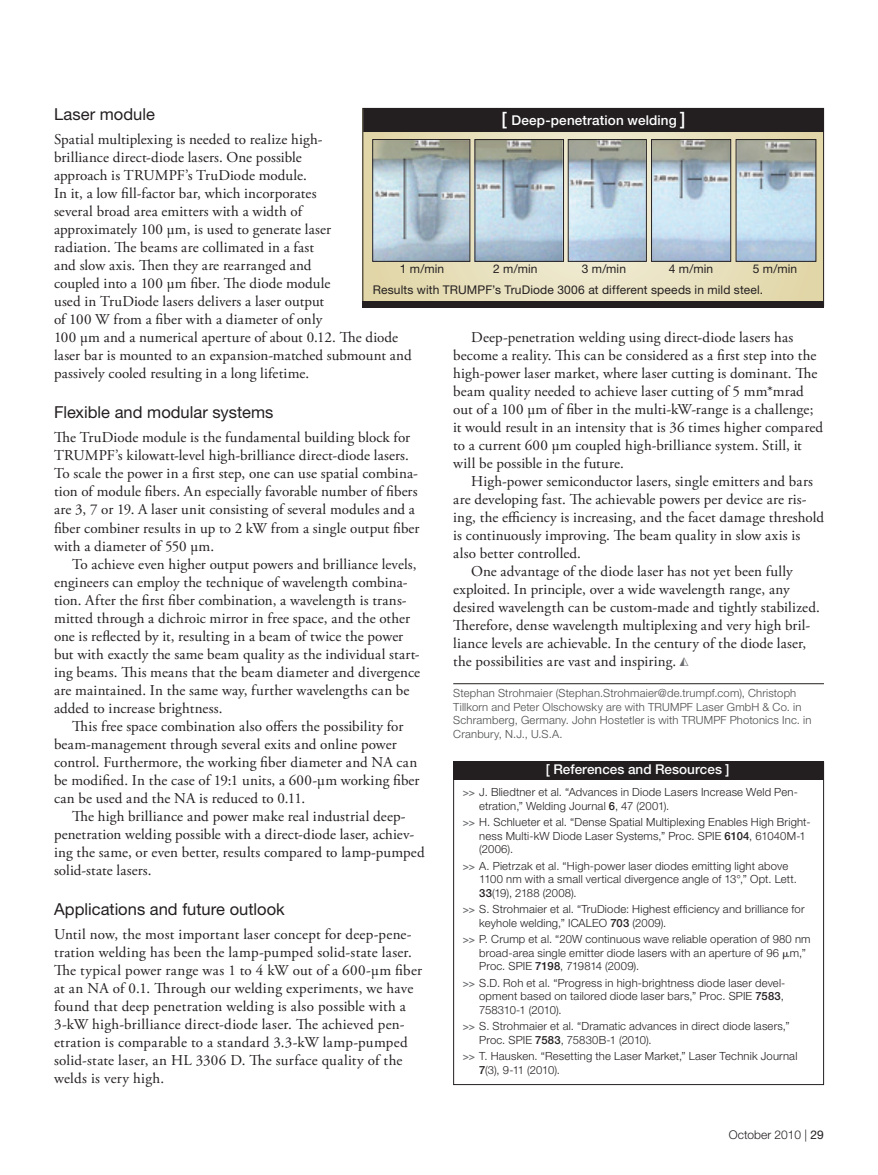
<style>
.page{position:relative;width:878px;height:1175px;background:#fff}
.page>*{position:absolute;margin:0;border:0;box-sizing:border-box;transform-origin:0 0}
.t1{font:16.5px "Helvetica Neue LT Std";color:#231f20}
.t2{font:15px/18px "Adobe Garamond Pro";letter-spacing:.01em;color:#231f20}
.t3{font:500 13.5px "Helvetica Neue LT Std";letter-spacing:.01em;color:#fff}
.t4{font:12px "Helvetica Neue LT Std";letter-spacing:.01em;color:#231f20}
.t5{font:300 12px "Helvetica Neue LT Std";color:#231f20}
.t6{font:300 11.25px/13.5px "Helvetica Neue LT Std";letter-spacing:.015em;color:#231f20}
.t7{font:300 11.25px/13.5px "Helvetica Neue LT Std";letter-spacing:.015em;color:#4b4c4d}
.s1{font-size:18px}
.s2{color:#6c6d70}
.s3{font-weight:500;font-size:10.5px;color:#6c6d70}
.s4{font-weight:500}
.s5{font-weight:400}
</style>
<div class="page">
<hr style="left:453px;top:683px;width:371px;height:1px;background:#231f20">
<svg style="left:364px;top:132px;width:458px;height:170px;background:#d7d0b1"></svg>
<div style="left:453px;top:761px;width:371px;height:18px;background:#231f20"></div>
<div style="left:453px;top:762px;width:371px;height:322px;border:1px solid #231f20"></div>
<div style="left:363px;top:108px;width:461px;height:24px;background:#231f20"></div>
<img style="left:374px;top:141px;width:94px;height:118px">
<div style="left:372px;top:139px;width:98px;height:122px;border:1px solid #231f20"></div>
<img style="left:476px;top:141px;width:85px;height:118px">
<img style="left:570px;top:141px;width:74px;height:118px">
<div style="left:568px;top:139px;width:78px;height:122px;border:1px solid #231f20"></div>
<img style="left:653px;top:141px;width:75px;height:118px">
<div style="left:651px;top:139px;width:79px;height:122px;border:1px solid #231f20"></div>
<img style="left:737px;top:141px;width:77px;height:118px">
<div style="left:362px;top:302px;width:462px;height:6px;background:#231f20"></div>
<p class="t1" style="left:54px;top:104px;width:102px">Laser module</p>
<p class="t2" style="left:54px;top:131px;width:359px">Spatial multiplexing is needed to realize high-<br>brilliance direct-diode lasers. One possible<br>approach is TRUMPF’s TruDiode module.<br>In it, a low fill-factor bar, which incorporates<br>several broad area emitters with a width of<br>approximately 100 µm, is used to generate laser<br>radiation. The beams are collimated in a fast<br>and slow axis. Then they are rearranged and<br>coupled into a 100 µm fiber. The diode module<br>used in TruDiode lasers delivers a laser output<br>of 100 W from a fiber with a diameter of only<br>100 µm and a numerical aperture of about 0.12. The diode laser bar is mounted to an expansion-matched submount and passively cooled resulting in a long lifetime.</p>
<p class="t1" style="left:54px;top:403px;width:221px">Flexible and modular systems</p>
<p class="t2" style="left:54px;top:429px;width:367px">The TruDiode module is the fundamental building block for TRUMPF’s kilowatt-level high-brilliance direct-diode lasers.<br>To scale the power in a first step, one can use spatial combina&shy;tion of module fibers. An especially favorable number of fibers are 3, 7 or 19. A laser unit consisting of several modules and a fiber combiner results in up to 2 kW from a single output fiber with a diameter of 550 µm.</p>
<p class="t2" style="left:54px;top:555px;width:368px;text-indent:18px">To achieve even higher output powers and brilliance levels, engineers can employ the technique of wavelength combina&shy;tion. After the first fiber combination, a wavelength is trans&shy;mitted through a dichroic mirror in free space, and the other one is reflected by it, resulting in a beam of twice the power but with exactly the same beam quality as the individual start&shy;ing beams. This means that the beam diameter and divergence are maintained. In the same way, further wavelengths can be added to increase brightness.</p>
<p class="t2" style="left:54px;top:717px;width:367px;text-indent:18px">This free space combination also offers the possibility for beam-management through several exits and online power control. Furthermore, the working fiber diameter and NA can be modified. In the case of 19:1 units, a 600-µm working fiber can be used and the NA is reduced to 0.11.</p>
<p class="t2" style="left:54px;top:807px;width:372px;text-indent:18px">The high brilliance and power make real industrial deep&shy;penetration welding possible with a direct-diode laser, achiev&shy;ing the same, or even better, results compared to lamp-pumped solid-state lasers.</p>
<p class="t1" style="left:54px;top:899px;width:232px">Applications and future outlook</p>
<p class="t2" style="left:54px;top:926px;width:369px">Until now, the most important laser concept for deep-pene&shy;tration welding has been the lamp-pumped solid-state laser.<br>The typical power range was 1 to 4 kW out of a 600-µm fiber at an NA of 0.1. Through our welding experiments, we have found that deep penetration welding is also possible with a 3-kW high-brilliance direct-diode laser. The achieved pen&shy;etration is comparable to a standard 3.3-kW lamp-pumped solid-state laser, an HL 3306 D. The surface quality of the welds is very high.</p>
<p class="t3" style="left:501px;top:112px;width:185px"><span class="s1">[</span> Deep-penetration welding <span class="s1">]</span></p>
<p class="t4" style="left:400px;top:261px;width:46px">1 m/min</p>
<p class="t4" style="left:493px;top:261px;width:46px">2 m/min</p>
<p class="t4" style="left:581px;top:261px;width:46px">3 m/min</p>
<p class="t4" style="left:668px;top:261px;width:46px">4 m/min</p>
<p class="t4" style="left:752px;top:261px;width:46px">5 m/min</p>
<p class="t4" style="left:372px;top:283px;width:392px">Results with TRUMPF’s TruDiode 3006 at different speeds in mild steel.</p>
<p class="t2" style="left:453px;top:328px;width:371px;text-indent:18px">Deep-penetration welding using direct-diode lasers has become a reality. This can be considered as a first step into the high-power laser market, where laser cutting is dominant. The beam quality needed to achieve laser cutting of 5 mm*mrad out of a 100 µm of fiber in the multi-kW-range is a challenge; it would result in an intensity that is 36 times higher compared to a current 600 µm coupled high-brilliance system. Still, it will be possible in the future.</p>
<p class="t2" style="left:471px;top:472px;width:343px">High-power semiconductor lasers, single emitters and bars</p>
<p class="t2" style="left:453px;top:490px;width:355px">are developing fast. The achievable powers per device are ris-</p>
<p class="t2" style="left:453px;top:508px;width:372px">ing, the efficiency is increasing, and the facet damage threshold</p>
<p class="t2" style="left:453px;top:526px;width:348px">is continuously improving. The beam quality in slow axis is</p>
<p class="t2" style="left:453px;top:544px;width:129px">also better controlled.</p>
<p class="t2" style="left:471px;top:562px;width:323px">One advantage of the diode laser has not yet been fully</p>
<p class="t2" style="left:453px;top:580px;width:338px">exploited. In principle, over a wide wavelength range, any</p>
<p class="t2" style="left:453px;top:598px;width:368px">desired wavelength can be custom-made and tightly stabilized.</p>
<p class="t2" style="left:453px;top:616px;width:358px">Therefore, dense wavelength multiplexing and very high bril-</p>
<p class="t2" style="left:453px;top:634px;width:354px">liance levels are achievable. In the century of the diode laser,</p>
<p class="t2" style="left:453px;top:652px;width:237px">the possibilities are vast and inspiring. <span class="s2">▼</span></p>
<p class="t7" style="left:453px;top:686px;width:359px">Stephan Strohmaier (Stephan.Strohmaier@de.trumpf.com), Christoph Tillkorn and Peter Olschowsky are with TRUMPF Laser GmbH &amp; Co. in Schramberg, Germany. John Hostetler is with TRUMPF Photonics Inc. in Cranbury, N.J., U.S.A.</p>
<p class="t3" style="left:546px;top:760px;width:185px">[ References and Resources ]</p>
<p class="t6" style="left:479px;top:785px;width:320px;text-indent:-16px"><span class="s3">&gt;&gt;</span> J. Bliedtner et al. “Advances in Diode Lasers Increase Weld Pen&shy;etration,” Welding Journal <span class="s4">6</span>, 47 (2001).</p>
<p class="t6" style="left:479px;top:815px;width:333px;text-indent:-16px"><span class="s3">&gt;&gt;</span> H. Schlueter et al. “Dense Spatial Multiplexing Enables High Bright&shy;ness Multi-kW Diode Laser Systems,” Proc. SPIE <span class="s4">6104</span>, 61040M-1 (2006).</p>
<p class="t6" style="left:479px;top:858px;width:319px;text-indent:-16px"><span class="s3">&gt;&gt;</span> A. Pietrzak et al. “High-power laser diodes emitting light above<br>1100 nm with a small vertical divergence angle of 13°,” Opt. Lett.<br><span class="s4">33</span>(19), 2188 (2008).</p>
<p class="t6" style="left:479px;top:902px;width:327px;text-indent:-16px"><span class="s3">&gt;&gt;</span> S. Strohmaier et al. “TruDiode: Highest efficiency and brilliance for keyhole welding,” ICALEO <span class="s4">703</span> (2009).</p>
<p class="t6" style="left:479px;top:932px;width:333px;text-indent:-16px"><span class="s3">&gt;&gt;</span> P. Crump et al. “20W continuous wave reliable operation of 980 nm broad-area single emitter diode lasers with an aperture of 96 m,”<br>Proc. SPIE <span class="s4">7198</span>, 719814 (2009).</p>
<p class="t6" style="left:479px;top:975px;width:308px;text-indent:-16px"><span class="s3">&gt;&gt;</span> S.D. Roh et al. “Progress in high-brightness diode laser devel&shy;opment based on tailored diode laser bars,” Proc. SPIE <span class="s4">7583</span>,<br>758310-1 (2010).</p>
<p class="t6" style="left:479px;top:1019px;width:312px;text-indent:-16px"><span class="s3">&gt;&gt;</span> S. Strohmaier et al. “Dramatic advances in direct diode lasers,”<br>Proc. SPIE <span class="s4">7583</span>, 75830B-1 (2010).</p>
<p class="t6" style="left:479px;top:1049px;width:320px;text-indent:-16px"><span class="s3">&gt;&gt;</span> T. Hausken. “Resetting the Laser Market,” Laser Technik Journal<br><span class="s4">7</span>(3), 9-11 (2010).</p>
<p class="t5" style="left:729px;top:1126px;width:96px">October 2010 | <span class="s5">29</span></p>
</div>
